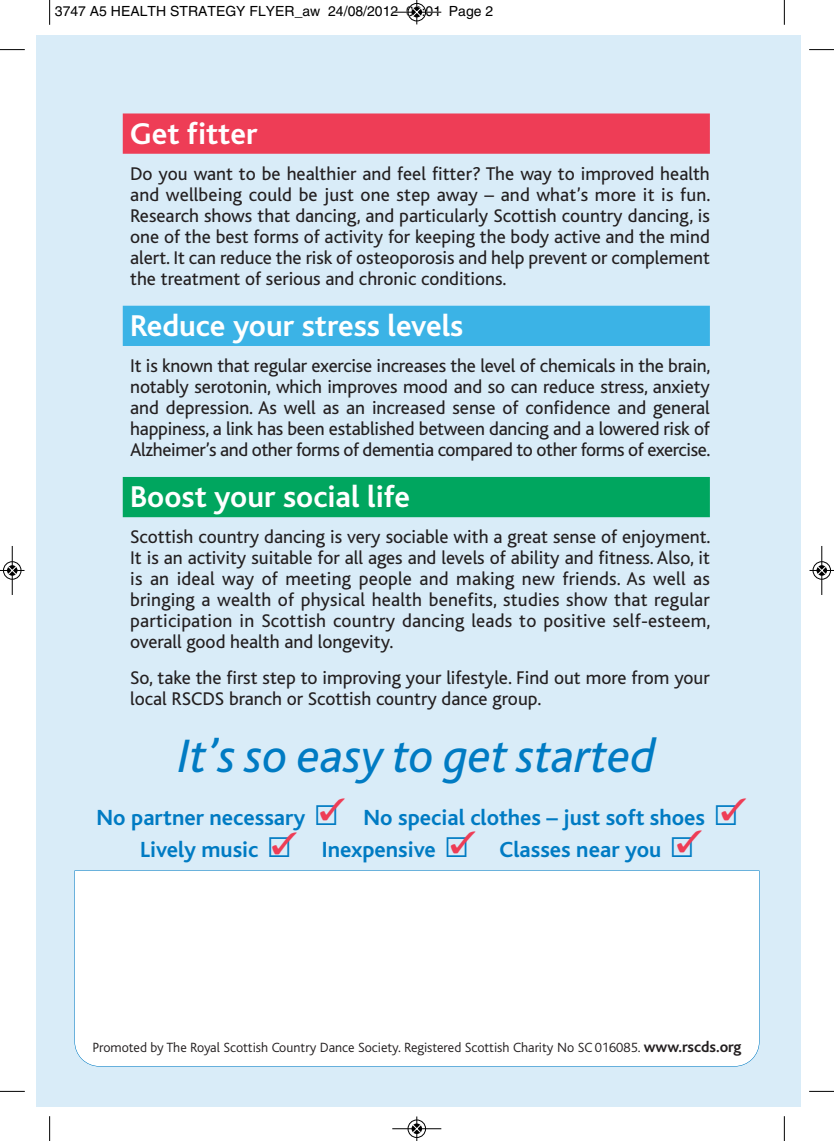
<style>
.page{position:relative;width:834px;height:1141px;background:#fff}
.page>*{position:absolute;margin:0;border:0;box-sizing:border-box;transform-origin:0 0}
.t1{font:italic 49px "Bliss";color:#007bc3}
.t2{font:700 31.5px "Bliss";color:#fff}
.t3{font:700 22.93px/32.6px "Bliss";color:#007bc3}
.t4{font:19.25px/21px "Bliss";color:#231f20;text-align:justify}
.t5{font:300 14px "Bliss";color:#231f20}
.t6{font:14px "Helvetica";color:#000}
.s1{font-weight:700;font-size:15.75px}
</style>
<div class="page">
<div style="left:36px;top:35px;width:764px;height:1071px;background:#d9ecf8"></div>
<div style="left:74px;top:870px;width:685px;height:197px;background:#fff"></div>
<div style="left:123px;top:113px;width:586px;height:41px;background:#ee3d56"></div>
<div style="left:123px;top:306px;width:586px;height:40px;background:#3bb3e6"></div>
<div style="left:123px;top:477px;width:586px;height:40px;background:#00a65f"></div>
<svg style="left:49px;top:0;width:1px;height:25px"></svg>
<svg style="left:0;top:49px;width:25px;height:1px"></svg>
<svg style="left:783px;top:0;width:1px;height:25px"></svg>
<svg style="left:809px;top:49px;width:24px;height:1px"></svg>
<svg style="left:49px;top:1116px;width:1px;height:25px"></svg>
<svg style="left:0;top:1091px;width:25px;height:1px"></svg>
<svg style="left:783px;top:1116px;width:1px;height:25px"></svg>
<svg style="left:809px;top:1091px;width:24px;height:1px"></svg>
<div style="left:407px;top:3px;width:19px;height:19px;border:1px solid #fff;border-radius:50%"></div>
<hr style="left:392px;top:12px;width:49px;height:1px;background:#000">
<div style="left:408px;top:3px;width:17px;height:18px;border:1px solid #000;border-radius:50%"></div>
<svg style="left:412px;top:0;width:9px;height:24px"></svg>
<div style="left:407px;top:1119px;width:19px;height:19px;border:1px solid #fff;border-radius:50%"></div>
<hr style="left:392px;top:1128px;width:49px;height:1px;background:#000">
<div style="left:408px;top:1120px;width:17px;height:18px;border:1px solid #000;border-radius:50%"></div>
<svg style="left:412px;top:1116px;width:9px;height:25px"></svg>
<div style="left:3px;top:561px;width:19px;height:19px;border:1px solid #fff;border-radius:50%"></div>
<hr style="left:12px;top:546px;width:1px;height:49px;background:#000">
<div style="left:3px;top:561px;width:18px;height:18px;border:1px solid #000;border-radius:50%"></div>
<svg style="left:0;top:566px;width:24px;height:9px"></svg>
<div style="left:812px;top:561px;width:19px;height:19px;border:1px solid #fff;border-radius:50%"></div>
<hr style="left:821px;top:546px;width:1px;height:49px;background:#000">
<div style="left:812px;top:561px;width:18px;height:18px;border:1px solid #000;border-radius:50%"></div>
<svg style="left:809px;top:566px;width:24px;height:9px"></svg>
<p class="t6" style="left:55px;top:6px;width:440px">3747 A5 HEALTH STRATEGY FLYER_aw 24/08/2012 08:01 Page 2</p>
<h2 class="t2" style="left:130px;top:123px;width:129px">Get fitter</h2>
<p class="t4" style="left:130px;top:165px;width:582px">Do you want to be healthier and feel fitter? The way to improved health and wellbeing could be just one step away – and what’s more it is fun.<br>Research shows that dancing, and particularly Scottish country dancing, is one of the best forms of activity for keeping the body active and the mind alert. It can reduce the risk of osteoporosis and help prevent or complement the treatment of serious and chronic conditions.</p>
<h2 class="t2" style="left:130px;top:315px;width:334px">Reduce your stress levels</h2>
<p class="t4" style="left:130px;top:357px;width:582px">It is known that regular exercise increases the level of chemicals in the brain, notably serotonin, which improves mood and so can reduce stress, anxiety and depression. As well as an increased sense of confidence and general happiness, a link has been established between dancing and a lowered risk of Alzheimer’s and other forms of dementia compared to other forms of exercise.</p>
<h2 class="t2" style="left:130px;top:487px;width:281px">Boost your social life</h2>
<p class="t4" style="left:130px;top:529px;width:582px">Scottish country dancing is very sociable with a great sense of enjoyment.<br>It is an activity suitable for all ages and levels of ability and fitness. Also, it is an ideal way of meeting people and making new friends. As well as bringing a wealth of physical health benefits, studies show that regular participation in Scottish country dancing leads to positive self-esteem, overall good health and longevity.</p>
<p class="t4" style="left:130px;top:669px;width:581px">So, take the first step to improving your lifestyle. Find out more from your local RSCDS branch or Scottish country dance group.</p>
<h1 class="t1" style="left:178px;top:739px;width:478px">It’s so easy to get started</h1>
<p class="t3" style="left:140px;top:803px;width:597px;text-indent:-44px">No partner necessary ✓ No special clothes – just soft shoes ✓<br>Lively music ✓</p>
<p class="t3" style="left:322px;top:836px;width:146px">Inexpensive ✓</p>
<p class="t3" style="left:499px;top:836px;width:194px">Classes near you ✓</p>
<p class="t5" style="left:92px;top:1043px;width:650px">Promoted by The Royal Scottish Country Dance Society. Registered Scottish Charity No SC 016085. <span class="s1">www.rscds.org</span></p>
</div>
